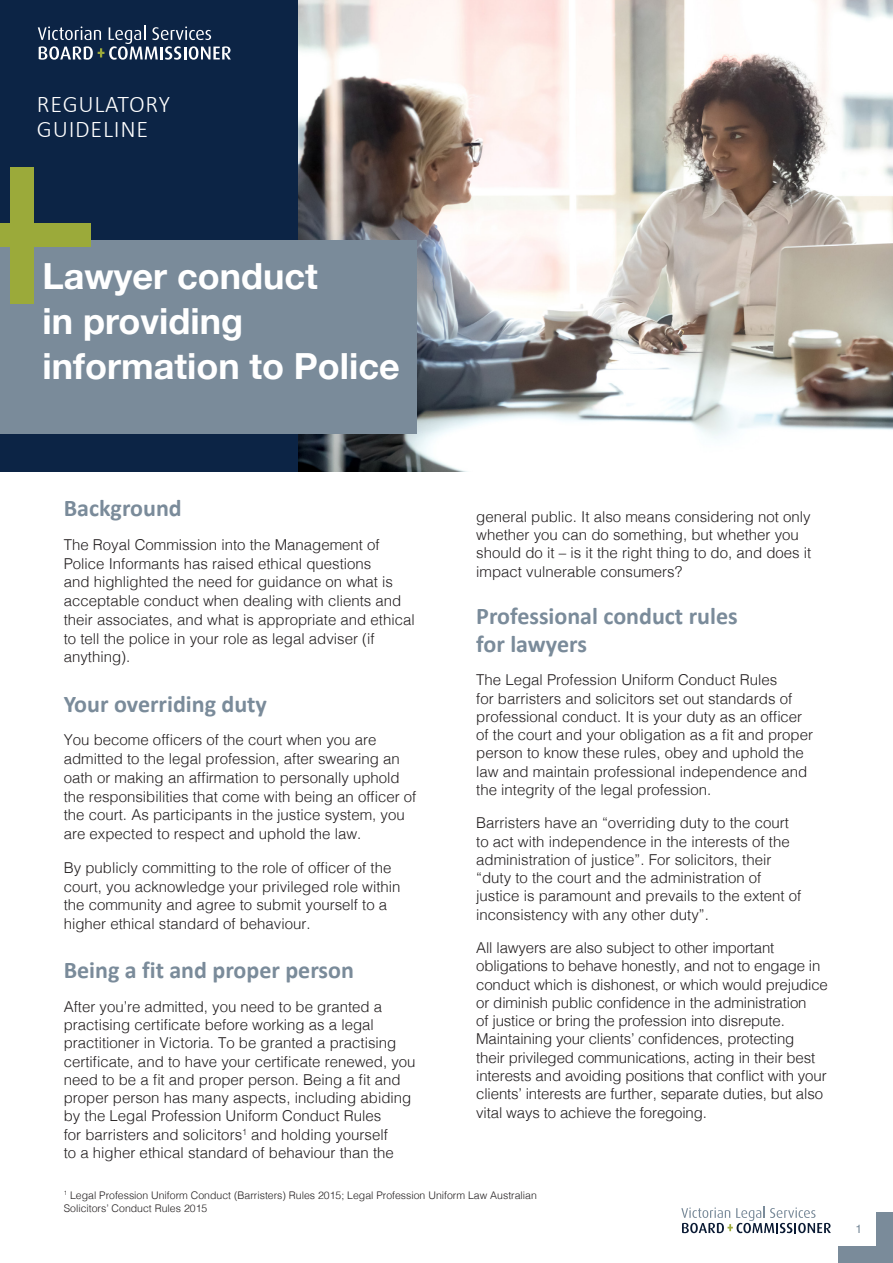
<style>
.page{position:relative;width:893px;height:1263px;background:#fff}
.page>*{position:absolute;margin:0;border:0;box-sizing:border-box;transform-origin:0 0}
.sub_heading{font:700 36px/45px "Helvetica Neue";color:#fff}
.heading{font:700 24px/28.5px "Calibri";color:#7a8b9a}
.t1{font:300 24px "Calibri";letter-spacing:.03em;color:#fff}
.text{font:300 15px/18.3px "Helvetica";color:#231f20}
.inset_text_white{font:300 15px/18.8px "Helvetica";color:#231f20}
.t2{font:12px "Helvetica";color:#7a8b9a}
.text-2{font:300 10.5px/13.5px "Helvetica";color:#231f20}
</style>
<div class="page">
<div style="left:876px;top:1212px;width:17px;height:51px;background:#7a8b9a"></div>
<div style="left:838px;top:1246px;width:55px;height:17px;background:#7a8b9a"></div>
<svg style="left:681px;top:1207px;width:150px;height:26px"></svg>
<img style="left:297px;top:0;width:596px;height:471px">
<div style="left:0;top:0;width:297px;height:471px;background:#0c2445"></div>
<div style="left:0;top:240px;width:417px;height:193px;background:#7a8b9a"></div>
<div style="left:10px;top:167px;width:24px;height:136px;background:#9baa3a"></div>
<div style="left:0;top:224px;width:90px;height:23px;background:#9baa3a"></div>
<svg style="left:38px;top:26px;width:193px;height:34px"></svg>
<p class="t1" style="left:37px;top:89px;width:135px">REGULATORY</p>
<p class="t1" style="left:37px;top:114px;width:113px">GUIDELINE</p>
<p class="sub_heading" style="left:43px;top:255px;width:277px">Lawyer conduct</p>
<p class="sub_heading" style="left:43px;top:300px;width:359px">in providing information to Police</p>
<p class="heading" style="left:64px;top:494px;width:120px">Background</p>
<p class="text" style="left:64px;top:534px;width:352px;line-height:18.8px">The Royal Commission into the Management of Police Informants has raised ethical questions<br>and highlighted the need for guidance on what is acceptable conduct when dealing with clients and their associates, and what is appropriate and ethical to tell the police in your role as legal adviser (if anything).</p>
<p class="heading" style="left:64px;top:689px;width:205px">Your overriding duty</p>
<p class="text" style="left:64px;top:730px;width:354px;line-height:18.8px">You become officers of the court when you are admitted to the legal profession, after swearing an oath or making an affirmation to personally uphold the responsibilities that come with being an officer of the court. As participants in the justice system, you are expected to respect and uphold the law.</p>
<p class="inset_text_white" style="left:64px;top:857px;width:338px">By publicly committing to the role of officer of the court, you acknowledge your privileged role within the community and agree to submit yourself to a higher ethical standard of behaviour.</p>
<p class="heading" style="left:64px;top:956px;width:292px">Being a fit and proper person</p>
<p class="text" style="left:64px;top:996px;width:353px">After you’re admitted, you need to be granted a practising certificate before working as a legal practitioner in Victoria. To be granted a practising certificate, and to have your certificate renewed, you need to be a fit and proper person. Being a fit and proper person has many aspects, including abiding by the Legal Profession Uniform Conduct Rules<br>for barristers and solicitors<sup>1</sup> and holding yourself<br>to a higher ethical standard of behaviour than the</p>
<p class="text" style="left:476px;top:506px;width:337px">general public. It also means considering not only whether you can do something, but whether you should do it – is it the right thing to do, and does it impact vulnerable consumers?</p>
<p class="heading" style="left:476px;top:601px;width:263px">Professional conduct rules for lawyers</p>
<p class="text" style="left:476px;top:670px;width:338px">The Legal Profession Uniform Conduct Rules<br>for barristers and solicitors set out standards of professional conduct. It is your duty as an officer of the court and your obligation as a fit and proper person to know these rules, obey and uphold the law and maintain professional independence and the integrity of the legal profession.</p>
<p class="text" style="left:476px;top:813px;width:327px">Barristers have an “overriding duty to the court to act with independence in the interests of the administration of justice”. For solicitors, their “duty to the court and the administration of justice is paramount and prevails to the extent of inconsistency with any other duty”.</p>
<p class="text" style="left:476px;top:937px;width:353px">All lawyers are also subject to other important obligations to behave honestly, and not to engage in conduct which is dishonest, or which would prejudice or diminish public confidence in the administration<br>of justice or bring the profession into disrepute.<br>Maintaining your clients’ confidences, protecting<br>their privileged communications, acting in their best interests and avoiding positions that conflict with your clients’ interests are further, separate duties, but also vital ways to achieve the foregoing.</p>
<p class="text-2" style="left:64px;top:1187px;width:475px"><sup>1</sup> Legal Profession Uniform Conduct (Barristers) Rules 2015; Legal Profession Uniform Law Australian<br>Solicitors’ Conduct Rules 2015</p>
<p class="t2" style="left:855px;top:1220px;width:8px">1</p>
</div>
